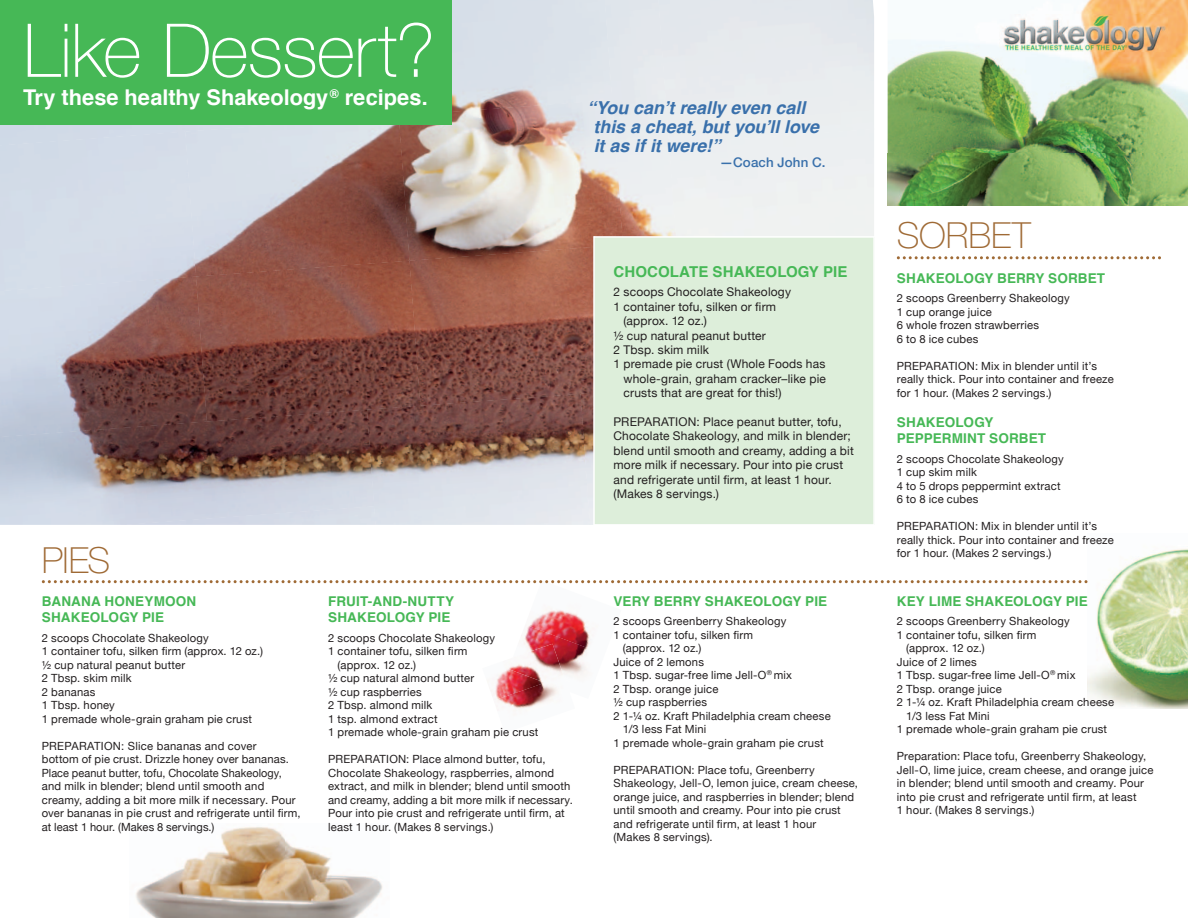
<style>
.page{position:relative;width:1188px;height:918px;background:#fff}
.page>*{position:absolute;margin:0;border:0;box-sizing:border-box;transform-origin:0 0}
.t1{font:100 74.25px "Helvetica Neue";letter-spacing:-.015em;color:#fff}
.t2{font:100 36px "Helvetica Neue";color:#9f6a35}
.t3{font:700 21.75px "Helvetica";color:#fff}
.t4{font:italic 700 17.85px/18.9px "Helvetica";letter-spacing:-.005em;color:#3970ab}
.t5{font:700 15px "Helvetica";letter-spacing:.005em;color:#46b856}
.t6{font:700 13.5px/16.5px "Helvetica";letter-spacing:.01em;color:#46b856}
.t7{font:500 13.35px "Helvetica Neue";letter-spacing:.01em;color:#3970ab}
.t8{font:12px/14.4px "Helvetica Neue";letter-spacing:.015em;color:#231f20}
.t9{font:11.25px/13.5px "Helvetica Neue";letter-spacing:.02em;color:#231f20}
</style>
<div class="page">
<img style="left:136px;top:827px;width:247px;height:91px">
<div style="left:452px;top:0;width:153px;height:100px;background:#d9e0e9"></div>
<img style="left:605px;top:0;width:64px;height:236px">
<div style="left:0;top:131px;width:185px;height:145px;background:#d5dce9"></div>
<img style="left:185px;top:125px;width:214px;height:151px">
<img style="left:399px;top:100px;width:224px;height:160px">
<div style="left:669px;top:129px;width:205px;height:107px;background:#eef0f1"></div>
<img style="left:0;top:276px;width:196px;height:133px">
<img style="left:196px;top:260px;width:213px;height:149px">
<img style="left:409px;top:245px;width:184px;height:149px">
<img style="left:0;top:409px;width:367px;height:116px">
<img style="left:367px;top:394px;width:213px;height:131px">
<img style="left:580px;top:390px;width:13px;height:135px">
<div style="left:121px;top:506px;width:255px;height:19px;background:#d2d7e5"></div>
<img style="left:888px;top:0;width:300px;height:205px">
<img style="left:1088px;top:549px;width:100px;height:160px">
<img style="left:491px;top:669px;width:17px;height:26px">
<img style="left:494px;top:683px;width:59px;height:28px">
<img style="left:528px;top:583px;width:91px;height:42px">
<img style="left:513px;top:625px;width:78px;height:74px">
<img style="left:508px;top:644px;width:61px;height:48px">
<img style="left:1000px;top:15px;width:167px;height:36px">
<div style="left:593px;top:236px;width:281px;height:288px;background:#ddeeda"></div>
<div style="left:0;top:0;width:452px;height:125px;background:#46b856"></div>
<svg style="left:42px;top:580px;width:1045px;height:3px"></svg>
<svg style="left:897px;top:256px;width:264px;height:3px"></svg>
<h1 class="t1" style="left:23px;top:8px;width:414px">Like Dessert?</h1>
<h3 class="t3" style="left:23px;top:83px;width:406px">Try these healthy Shakeology<sup>®</sup> recipes.</h3>
<h3 class="t4" style="left:594px;top:98px;width:227px;text-indent:-6px">“You can’t really even call this a cheat, but you’ll love it as if it were!”</h3>
<p class="t7" style="left:720px;top:155px;width:107px">—Coach John C.</p>
<h2 class="t2" style="left:42px;top:539px;width:70px">PIES</h2>
<p class="t6" style="left:42px;top:593px;width:156px">BANANA HONEYMOON<br>SHAKEOLOGY PIE</p>
<p class="t9" style="left:42px;top:631px;width:223px">2 scoops Chocolate Shakeology<br>1 container tofu, silken firm (approx. 12 oz.) ½ cup natural peanut butter<br>2 Tbsp. skim milk<br>2 bananas<br>1 Tbsp. honey<br>1 premade whole-grain graham pie crust</p>
<p class="t9" style="left:42px;top:739px;width:260px">PREPARATION: Slice bananas and cover<br>bottom of pie crust. Drizzle honey over bananas.<br>Place peanut butter, tofu, Chocolate Shakeology, and milk in blender; blend until smooth and creamy, adding a bit more milk if necessary. Pour over bananas in pie crust and refrigerate until firm, at least 1 hour. (Makes 8 servings.)</p>
<p class="t6" style="left:328px;top:593px;width:128px">FRUIT-AND-NUTTY<br>SHAKEOLOGY PIE</p>
<p class="t9" style="left:328px;top:631px;width:169px">2 scoops Chocolate Shakeology</p>
<p class="t9" style="left:328px;top:644px;width:141px">1 container tofu, silken firm</p>
<p class="t9" style="left:338px;top:658px;width:80px">(approx. 12 oz.)</p>
<p class="t9" style="left:328px;top:671px;width:148px">½ cup natural almond butter</p>
<p class="t9" style="left:328px;top:685px;width:95px">½ cup raspberries</p>
<p class="t9" style="left:328px;top:698px;width:106px">2 Tbsp. almond milk</p>
<p class="t9" style="left:328px;top:712px;width:111px">1 tsp. almond extract</p>
<p class="t9" style="left:328px;top:725px;width:212px">1 premade whole-grain graham pie crust</p>
<p class="t9" style="left:328px;top:752px;width:246px">PREPARATION: Place almond butter, tofu, Chocolate Shakeology, raspberries, almond extract, and milk in blender; blend until smooth and creamy, adding a bit more milk if necessary.<br>Pour into pie crust and refrigerate until firm, at least 1 hour. (Makes 8 servings.)</p>
<h3 class="t5" style="left:614px;top:261px;width:235px">CHOCOLATE SHAKEOLOGY PIE</h3>
<p class="t8" style="left:614px;top:285px;width:179px">2 scoops Chocolate Shakeology</p>
<p class="t8" style="left:614px;top:299px;width:164px">1 container tofu, silken or firm</p>
<p class="t8" style="left:624px;top:314px;width:85px">(approx. 12 oz.)</p>
<p class="t8" style="left:614px;top:328px;width:154px">½ cup natural peanut butter</p>
<p class="t8" style="left:614px;top:342px;width:97px">2 Tbsp. skim milk</p>
<p class="t8" style="left:614px;top:357px;width:213px">1 premade pie crust (Whole Foods has</p>
<p class="t8" style="left:624px;top:371px;width:204px">whole-grain, graham cracker–like pie</p>
<p class="t8" style="left:624px;top:386px;width:160px">crusts that are great for this!)</p>
<p class="t8" style="left:614px;top:414px;width:242px">PREPARATION: Place peanut butter, tofu, Chocolate Shakeology, and milk in blender; blend until smooth and creamy, adding a bit more milk if necessary. Pour into pie crust and refrigerate until firm, at least 1 hour. (Makes 8 servings.)</p>
<p class="t6" style="left:614px;top:593px;width:215px">VERY BERRY SHAKEOLOGY PIE</p>
<p class="t9" style="left:614px;top:614px;width:175px">2 scoops Greenberry Shakeology</p>
<p class="t9" style="left:614px;top:628px;width:141px">1 container tofu, silken firm</p>
<p class="t9" style="left:623px;top:641px;width:80px">(approx. 12 oz.)</p>
<p class="t9" style="left:614px;top:655px;width:92px">Juice of 2 lemons</p>
<p class="t9" style="left:614px;top:668px;width:180px">1 Tbsp. sugar-free lime Jell-O<sup>®</sup> mix</p>
<p class="t9" style="left:614px;top:682px;width:107px">2 Tbsp. orange juice</p>
<p class="t9" style="left:614px;top:695px;width:95px">½ cup raspberries</p>
<p class="t9" style="left:614px;top:709px;width:219px">2 1-¼ oz. Kraft Philadelphia cream cheese</p>
<p class="t9" style="left:623px;top:722px;width:85px">1/3 less Fat Mini</p>
<p class="t9" style="left:614px;top:736px;width:212px">1 premade whole-grain graham pie crust</p>
<p class="t9" style="left:614px;top:763px;width:246px">PREPARATION: Place tofu, Greenberry Shakeology, Jell-O, lemon juice, cream cheese, orange juice, and raspberries in blender; blend until smooth and creamy. Pour into pie crust and refrigerate until firm, at least 1 hour<br>(Makes 8 servings).</p>
<h2 class="t2" style="left:897px;top:215px;width:135px">SORBET</h2>
<p class="t6" style="left:897px;top:270px;width:210px">SHAKEOLOGY BERRY SORBET</p>
<p class="t9" style="left:897px;top:291px;width:175px">2 scoops Greenberry Shakeology<br>1 cup orange juice<br>6 whole frozen strawberries<br>6 to 8 ice cubes</p>
<p class="t9" style="left:897px;top:359px;width:218px">PREPARATION: Mix in blender until it’s really thick. Pour into container and freeze for 1 hour. (Makes 2 servings.)</p>
<p class="t6" style="left:897px;top:414px;width:151px">SHAKEOLOGY<br>PEPPERMINT SORBET</p>
<p class="t9" style="left:897px;top:452px;width:169px">2 scoops Chocolate Shakeology<br>1 cup skim milk<br>4 to 5 drops peppermint extract<br>6 to 8 ice cubes</p>
<p class="t9" style="left:897px;top:519px;width:218px">PREPARATION: Mix in blender until it’s really thick. Pour into container and freeze for 1 hour. (Makes 2 servings.)</p>
<p class="t6" style="left:897px;top:593px;width:192px">KEY LIME SHAKEOLOGY PIE</p>
<p class="t9" style="left:897px;top:614px;width:175px">2 scoops Greenberry Shakeology</p>
<p class="t9" style="left:897px;top:628px;width:141px">1 container tofu, silken firm</p>
<p class="t9" style="left:906px;top:641px;width:80px">(approx. 12 oz.)</p>
<p class="t9" style="left:897px;top:655px;width:81px">Juice of 2 limes</p>
<p class="t9" style="left:897px;top:668px;width:180px">1 Tbsp. sugar-free lime Jell-O<sup>®</sup> mix</p>
<p class="t9" style="left:897px;top:682px;width:107px">2 Tbsp. orange juice</p>
<p class="t9" style="left:897px;top:695px;width:219px">2 1-¼ oz. Kraft Philadelphia cream cheese</p>
<p class="t9" style="left:906px;top:709px;width:85px">1/3 less Fat Mini</p>
<p class="t9" style="left:897px;top:722px;width:212px">1 premade whole-grain graham pie crust</p>
<p class="t9" style="left:897px;top:749px;width:258px">Preparation: Place tofu, Greenberry Shakeology, Jell-O, lime juice, cream cheese, and orange juice in blender; blend until smooth and creamy. Pour into pie crust and refrigerate until firm, at least<br>1 hour. (Makes 8 servings.)</p>
</div>
